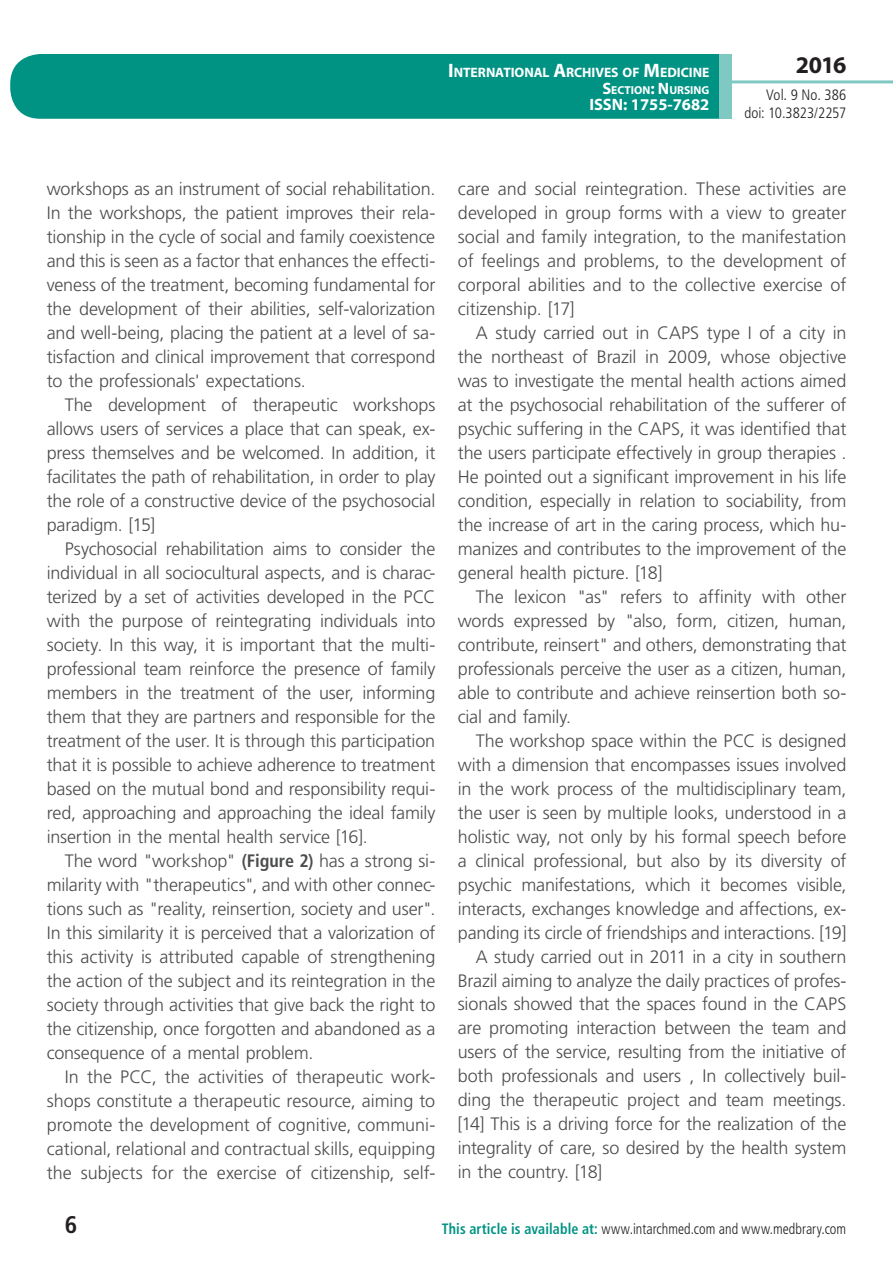
<style>
.page{position:relative;width:893px;height:1263px;background:#fff}
.page>*{position:absolute;margin:0;border:0;box-sizing:border-box;transform-origin:0 0}
.t1{font:700 24px "Myriad Pro";color:#231f20}
.t2{font:700 condensed 24px "Frutiger LT Std";color:#231f20}
.t3{font:300 18px/24px "Frutiger LT Std";letter-spacing:-.01em;color:#4b4c4d;text-align:justify}
.t4{font:700 16.5px "Myriad Pro";color:#fff}
.t5{font:300 condensed 15px "Frutiger LT Std";letter-spacing:.005em;color:#231f20;scale:.94 1}
.t6{font:300 condensed 15px/18px "Frutiger LT Std";letter-spacing:.005em;color:#231f20;text-align:right}
.t7{font:700 13.65px "Myriad Pro";letter-spacing:-.005em;color:#fff}
.t8{font:700 11.55px "Myriad Pro";color:#fff}
.s1{font-size:19.5px}
.s2{font-size:16.5px}
.s3{font-weight:700;font-stretch:condensed}
.s4{font-weight:700;color:#009384}
</style>
<div class="page">
<div style="left:10px;top:54px;width:775px;height:65px;background:#009384;border-radius:30px"></div>
<div style="left:732px;top:0;width:161px;height:157px;background:#fff"></div>
<hr style="left:730px;top:80px;width:163px;height:3px;background:#80c9c2">
<div style="left:719px;top:54px;width:13px;height:65px;background:#80c9c2"></div>
<p class="t7" style="left:448px;top:64px;width:263px"><span class="s1">I</span>NTERNATIONAL <span class="s1">A</span>RCHIVES OF <span class="s1">M</span>EDICINE</p>
<p class="t8" style="left:602px;top:82px;width:109px"><span class="s2">S</span>ECTION<span class="s2">: N</span> URSING</p>
<p class="t4" style="left:589px;top:94px;width:122px">ISSN: 1755-7682</p>
<h1 class="t1" style="left:796px;top:49px;width:52px">2016</h1>
<p class="t6" style="left:744px;top:86px;width:104px">Vol. 9 No. 386 doi: 10.3823/2257</p>
<p class="t3" style="left:47px;top:177px;width:390px">workshops as an instrument of social rehabilitation.<br>In the workshops, the patient improves their rela&shy;tionship in the cycle of social and family coexistence and this is seen as a factor that enhances the effecti&shy;veness of the treatment, becoming fundamental for the development of their abilities, self-valorization and well-being, placing the patient at a level of sa&shy;tisfaction and clinical improvement that correspond to the professionals' expectations.</p>
<p class="t3" style="left:47px;top:393px;width:390px;text-indent:18px">The development of therapeutic workshops allows users of services a place that can speak, ex&shy;press themselves and be welcomed. In addition, it facilitates the path of rehabilitation, in order to play the role of a constructive device of the psychosocial paradigm. [15]</p>
<p class="t3" style="left:47px;top:537px;width:390px;text-indent:18px">Psychosocial rehabilitation aims to consider the individual in all sociocultural aspects, and is charac&shy;terized by a set of activities developed in the PCC with the purpose of reintegrating individuals into society. In this way, it is important that the multi&shy;professional team reinforce the presence of family members in the treatment of the user, informing them that they are partners and responsible for the treatment of the user. It is through this participation that it is possible to achieve adherence to treatment based on the mutual bond and responsibility requi&shy;red, approaching and approaching the ideal family insertion in the mental health service [16].</p>
<p class="t3" style="left:47px;top:849px;width:390px;text-indent:18px">The word "workshop" <span class="s3">(Figure 2)</span> has a strong si&shy;milarity with "therapeutics", and with other connec&shy;tions such as "reality, reinsertion, society and user".<br>In this similarity it is perceived that a valorization of this activity is attributed capable of strengthening the action of the subject and its reintegration in the society through activities that give back the right to the citizenship, once forgotten and abandoned as a consequence of a mental problem.</p>
<p class="t3" style="left:47px;top:1065px;width:390px;text-indent:18px">In the PCC, the activities of therapeutic work&shy;shops constitute a therapeutic resource, aiming to promote the development of cognitive, communi&shy;cational, relational and contractual skills, equipping the subjects for the exercise of citizenship, self-</p>
<p class="t3" style="left:458px;top:177px;width:390px">care and social reintegration. These activities are developed in group forms with a view to greater social and family integration, to the manifestation of feelings and problems, to the development of corporal abilities and to the collective exercise of citizenship. [17]</p>
<p class="t3" style="left:458px;top:321px;width:390px;text-indent:18px">A study carried out in CAPS type I of a city in the northeast of Brazil in 2009, whose objective was to investigate the mental health actions aimed at the psychosocial rehabilitation of the sufferer of psychic suffering in the CAPS, it was identified that the users participate effectively in group therapies .<br>He pointed out a significant improvement in his life condition, especially in relation to sociability, from the increase of art in the caring process, which hu&shy;manizes and contributes to the improvement of the general health picture. [18]</p>
<p class="t3" style="left:458px;top:585px;width:390px;text-indent:18px">The lexicon "as" refers to affinity with other words expressed by "also, form, citizen, human, contribute, reinsert" and others, demonstrating that professionals perceive the user as a citizen, human, able to contribute and achieve reinsertion both so&shy;cial and family.</p>
<p class="t3" style="left:476px;top:728px;width:372px">The workshop space within the PCC is designed</p>
<p class="t3" style="left:458px;top:752px;width:390px">with a dimension that encompasses issues involved</p>
<p class="t3" style="left:458px;top:776px;width:390px">in the work process of the multidisciplinary team,</p>
<p class="t3" style="left:458px;top:800px;width:390px">the user is seen by multiple looks, understood in a</p>
<p class="t3" style="left:458px;top:824px;width:390px">holistic way, not only by his formal speech before</p>
<p class="t3" style="left:458px;top:848px;width:390px">a clinical professional, but also by its diversity of</p>
<p class="t3" style="left:458px;top:872px;width:390px">psychic manifestations, which it becomes visible,</p>
<p class="t3" style="left:458px;top:896px;width:390px">interacts, exchanges knowledge and affections, ex-</p>
<p class="t3" style="left:458px;top:920px;width:390px">panding its circle of friendships and interactions. [19]</p>
<p class="t3" style="left:476px;top:944px;width:372px">A study carried out in 2011 in a city in southern</p>
<p class="t3" style="left:458px;top:968px;width:390px">Brazil aiming to analyze the daily practices of profes-</p>
<p class="t3" style="left:458px;top:992px;width:390px">sionals showed that the spaces found in the CAPS</p>
<p class="t3" style="left:458px;top:1016px;width:390px">are promoting interaction between the team and</p>
<p class="t3" style="left:458px;top:1040px;width:390px">users of the service, resulting from the initiative of</p>
<p class="t3" style="left:458px;top:1064px;width:390px">both professionals and users , In collectively buil-</p>
<p class="t3" style="left:458px;top:1088px;width:390px">ding the therapeutic project and team meetings.</p>
<p class="t3" style="left:458px;top:1112px;width:390px">[14] This is a driving force for the realization of the</p>
<p class="t3" style="left:458px;top:1136px;width:390px">integrality of care, so desired by the health system</p>
<p class="t3" style="left:458px;top:1160px;width:146px">in the country. [18]</p>
<h1 class="t2" style="left:65px;top:1210px;width:14px">6</h1>
<p class="t5" style="left:442px;top:1220px;width:432px"><span class="s4">This article is available at:</span> www.intarchmed.com and www.medbrary.com</p>
</div>
